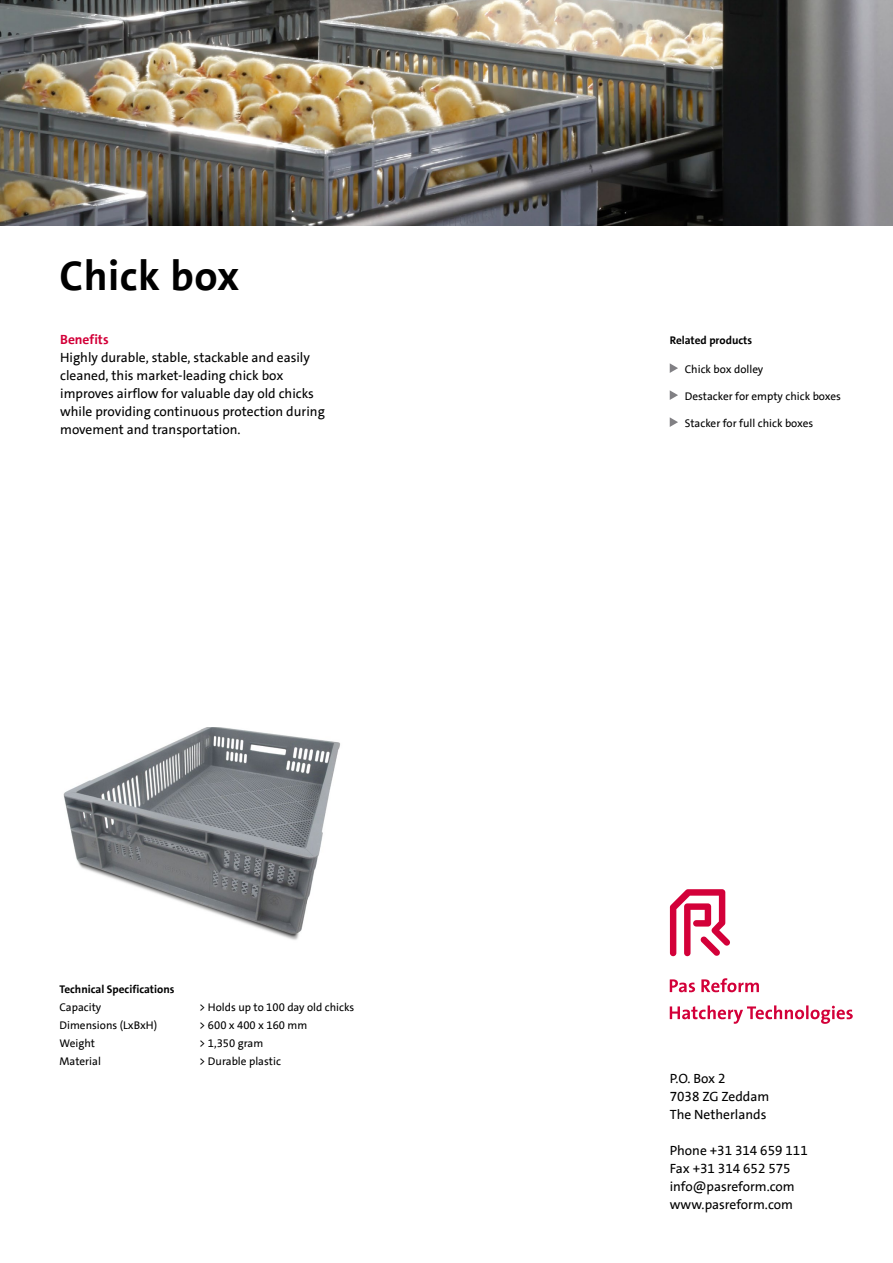
<style>
.page{position:relative;width:893px;height:1263px;background:#fff}
.page>*{position:absolute;margin:0;border:0;box-sizing:border-box;transform-origin:0 0}
.t1{font:700 42px "The Sans LT";letter-spacing:.01em;color:#000}
.t2{font:13.5px/18px "The Sans LT";color:#000}
.t3{font:700 13.5px "The Sans LT";color:#d30039}
.t4{font:11.25px "The Sans LT";color:#000}
.t5{font:700 11.25px "The Sans LT";color:#000}
</style>
<div class="page">
<svg style="left:670px;top:889px;width:60px;height:67px"></svg>
<svg style="left:670px;top:1005px;width:183px;height:19px"></svg>
<svg style="left:670px;top:978px;width:89px;height:14px"></svg>
<img style="left:0;top:0;width:893px;height:225px">
<img style="left:63px;top:727px;width:277px;height:213px">
<svg style="left:670px;top:363px;width:8px;height:10px"></svg>
<svg style="left:670px;top:390px;width:8px;height:10px"></svg>
<svg style="left:670px;top:417px;width:8px;height:10px"></svg>
<h1 class="t1" style="left:60px;top:249px;width:181px">Chick box</h1>
<p class="t3" style="left:60px;top:331px;width:50px">Benefits</p>
<p class="t2" style="left:60px;top:349px;width:266px">Highly durable, stable, stackable and easily cleaned, this market-leading chick box improves airflow for valuable day old chicks while providing continuous protection during movement and transportation.</p>
<p class="t5" style="left:60px;top:981px;width:116px">Technical Specifications</p>
<p class="t4" style="left:60px;top:999px;width:43px">Capacity</p>
<p class="t4" style="left:199px;top:999px;width:156px">&gt; Holds up to 100 day old chicks</p>
<p class="t4" style="left:60px;top:1017px;width:99px">Dimensions (LxBxH)</p>
<p class="t4" style="left:199px;top:1017px;width:110px">&gt; 600 x 400 x 160 mm</p>
<p class="t4" style="left:60px;top:1035px;width:37px">Weight</p>
<p class="t4" style="left:199px;top:1035px;width:65px">&gt; 1,350 gram</p>
<p class="t4" style="left:60px;top:1053px;width:43px">Material</p>
<p class="t4" style="left:199px;top:1053px;width:83px">&gt; Durable plastic</p>
<p class="t5" style="left:670px;top:333px;width:84px">Related products</p>
<p class="t4" style="left:685px;top:362px;width:80px">Chick box dolley</p>
<p class="t4" style="left:685px;top:389px;width:158px">Destacker for empty chick boxes</p>
<p class="t4" style="left:685px;top:416px;width:130px">Stacker for full chick boxes</p>
<p class="t2" style="left:670px;top:1069px;width:101px">P.O. Box 2<br>7038 ZG Zeddam<br>The Netherlands</p>
<p class="t2" style="left:670px;top:1141px;width:140px">Phone +31 314 659 111<br>Fax +31 314 652 575 info@pasreform.com www.pasreform.com</p>
</div>
